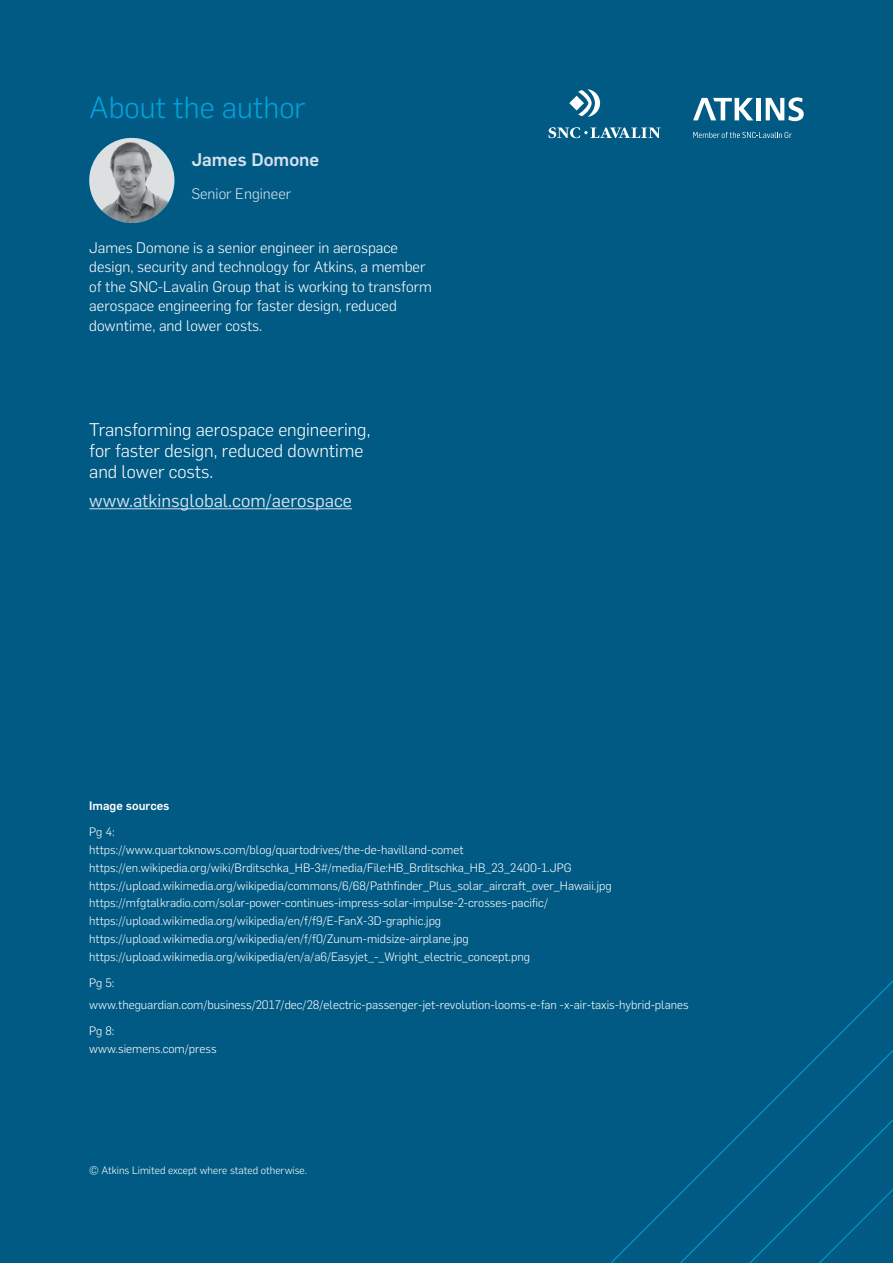
<style>
.page{position:relative;width:893px;height:1263px;background:#005a84}
.page>*{position:absolute;margin:0;border:0;box-sizing:border-box;transform-origin:0 0}
.t1{font:300 30px "Flama";color:#00a4db}
.t2{font:300 18px/21px "Flama";color:#fff}
.t3{font:18px "Flama";color:#d5e2ed}
.t4{font:500 18px "Flama";color:#d5e2ed}
.t5{font:300 15px/19.5px "Flama";color:#fff}
.t6{font:300 15px "Flama";color:#d5e2ed}
.t7{font:300 12px/17.7px "Flama";color:#fff}
.t8{font:500 12px "Flama";color:#fff}
.t9{font:300 10.5px "Flama";color:#fff}
</style>
<div class="page">
<hr style="left:89px;top:508px;width:263px;height:1px;background:#d5e2ed">
<svg style="left:548px;top:127px;width:112px;height:11px"></svg>
<svg style="left:569px;top:89px;width:31px;height:28px"></svg>
<svg style="left:693px;top:132px;width:99px;height:6px"></svg>
<svg style="left:693px;top:98px;width:60px;height:22px"></svg>
<hr style="left:756px;top:98px;width:4px;height:22px;background:#fff">
<svg style="left:766px;top:97px;width:38px;height:24px"></svg>
<svg style="left:89px;top:138px;width:85px;height:85px;background:#abaeb1"></svg>
<img style="left:90px;top:138px;width:42px;height:36px">
<svg style="left:610px;top:980px;width:283px;height:283px"></svg>
<h2 class="t1" style="left:89px;top:87px;width:218px">About the author</h2>
<p class="t4" style="left:191px;top:146px;width:129px">James Domone</p>
<p class="t6" style="left:191px;top:184px;width:101px">Senior Engineer</p>
<p class="t5" style="left:89px;top:237px;width:344px">James Domone is a senior engineer in aerospace design, security and technology for Atkins, a member of the SNC-Lavalin Group that is working to transform aerospace engineering for faster design, reduced downtime, and lower costs.</p>
<p class="t2" style="left:89px;top:418px;width:283px">Transforming aerospace engineering, for faster design, reduced downtime and lower costs.</p>
<p class="t3" style="left:89px;top:488px;width:264px">www.atkinsglobal.com/aerospace</p>
<p class="t8" style="left:89px;top:797px;width:82px">Image sources</p>
<p class="t7" style="left:89px;top:823px;width:524px">Pg 4:<br>https://www.quartoknows.com/blog/quartodrives/the-de-havilland-comet https://en.wikipedia.org/wiki/Brditschka_HB-3#/media/File:HB_Brditschka_HB_23_2400-1.JPG https://upload.wikimedia.org/wikipedia/commons/6/68/Pathfnder_Plus_solar_aircraft_over_Hawaii.jpg https://mfgtalkradio.com/solar-power-continues-impress-solar-impulse-2-crosses-pacifc/ https://upload.wikimedia.org/wikipedia/en/f/f9/E-FanX-3D-graphic.jpg https://upload.wikimedia.org/wikipedia/en/f/f0/Zunum-midsize-airplane.jpg https://upload.wikimedia.org/wikipedia/en/a/a6/Easyjet_-_Wright_electric_concept.png</p>
<p class="t7" style="left:89px;top:971px;width:601px;line-height:22px">Pg 5:<br>www.theguardian.com/business/2017/dec/28/electric-passenger-jet-revolution-looms-e-fan -x-air-taxis-hybrid-planes</p>
<p class="t7" style="left:89px;top:1021px;width:129px">Pg 8: www.siemens.com/press</p>
<p class="t9" style="left:89px;top:1163px;width:219px">© Atkins Limited except where stated otherwise.</p>
</div>
